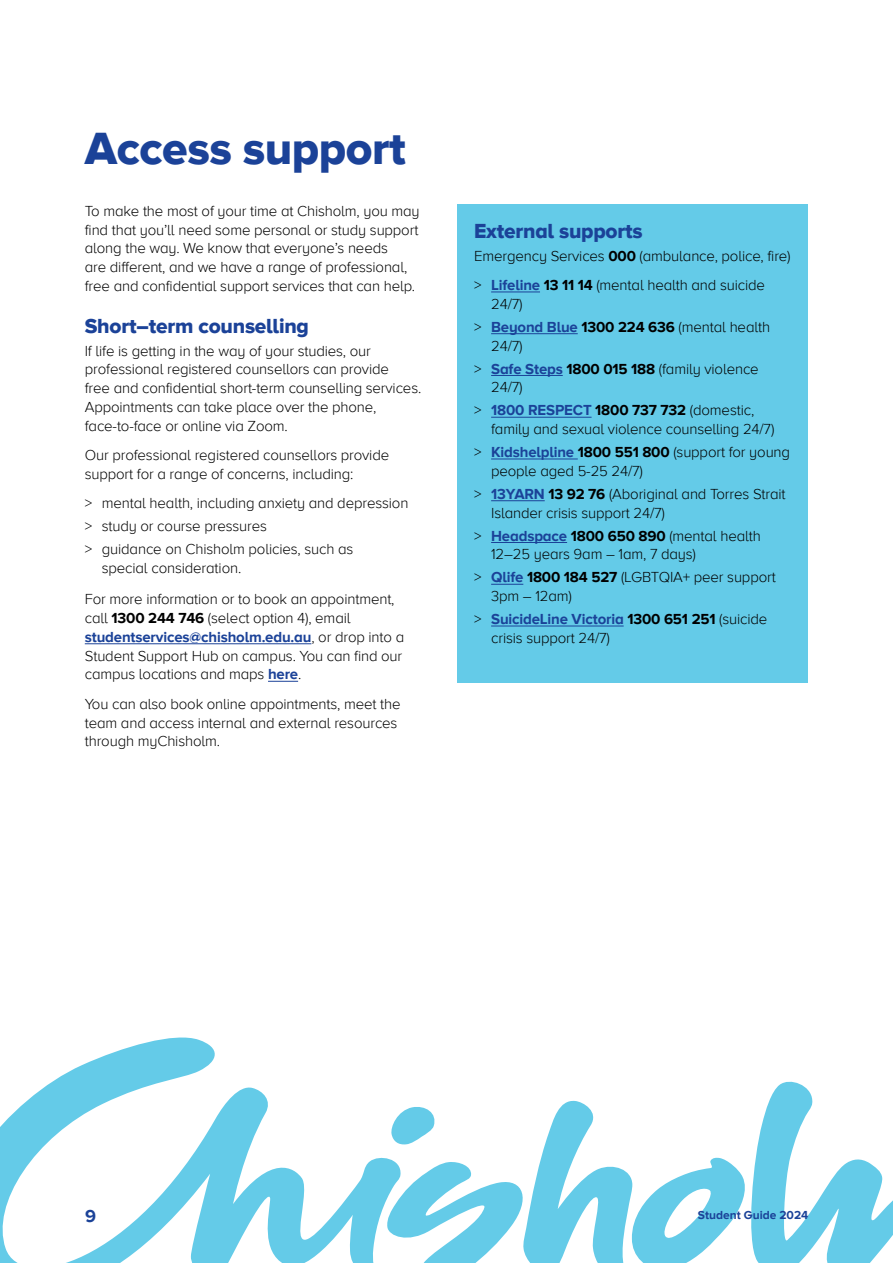
<style>
.page{position:relative;width:893px;height:1263px;background:#fff}
.page>*{position:absolute;margin:0;border:0;box-sizing:border-box;transform-origin:0 0}
.Heading_1{font:46.5px "Proxima Nova A Extrabld";letter-spacing:-.01em;color:#1b4298}
.Heading_2{font:21px "Proxima Nova A Extrabld";letter-spacing:-.01em;color:#1b4298}
.t1{font:700 18px "Proxima Nova A";color:#1b4298}
.Body_text_black{font:300 15px/18.8px "Proxima Nova A";letter-spacing:-.01em;color:#000}
.t2{font:700 12px "Proxima Nova A";color:#1b4298}
.s1{font-weight:700}
.s2{font-weight:700;color:#1b4298}
</style>
<div class="page">
<hr style="left:85px;top:643px;width:226px;height:1px;background:#1b4298">
<hr style="left:268px;top:681px;width:30px;height:1px;background:#1b4298">
<div style="left:457px;top:204px;width:351px;height:479px;background:#64cbe8"></div>
<hr style="left:491px;top:292px;width:49px;height:1px;background:#1b4298">
<hr style="left:491px;top:333px;width:87px;height:1px;background:#1b4298">
<hr style="left:491px;top:375px;width:72px;height:1px;background:#1b4298">
<hr style="left:491px;top:417px;width:101px;height:1px;background:#1b4298">
<hr style="left:491px;top:459px;width:87px;height:1px;background:#1b4298">
<hr style="left:491px;top:500px;width:54px;height:1px;background:#1b4298">
<hr style="left:491px;top:542px;width:76px;height:1px;background:#1b4298">
<hr style="left:491px;top:584px;width:32px;height:1px;background:#1b4298">
<hr style="left:491px;top:626px;width:133px;height:1px;background:#1b4298">
<svg style="left:0;top:1037px;width:386px;height:226px"></svg>
<svg style="left:386px;top:1081px;width:507px;height:182px"></svg>
<h2 class="Heading_1" style="left:85px;top:122px;width:323px">Access support</h2>
<p class="Body_text_black" style="left:85px;top:202px;width:336px">To make the most of your time at Chisholm, you may find that you’ll need some personal or study support along the way. We know that everyone’s needs<br>are different, and we have a range of professional, free and confidential support services that can help.</p>
<h3 class="Heading_2" style="left:85px;top:313px;width:226px">Short–term counselling</h3>
<p class="Body_text_black" style="left:85px;top:341px;width:338px">If life is getting in the way of your studies, our professional registered counsellors can provide<br>free and confidential short-term counselling services.<br>Appointments can take place over the phone, face-to-face or online via Zoom.</p>
<p class="Body_text_black" style="left:85px;top:446px;width:306px">Our professional registered counsellors provide support for a range of concerns, including:</p>
<p class="Body_text_black" style="left:85px;top:494px;width:325px">&gt; mental health, including anxiety and depression</p>
<p class="Body_text_black" style="left:85px;top:517px;width:184px">&gt; study or course pressures</p>
<p class="Body_text_black" style="left:102px;top:540px;width:253px;text-indent:-17px">&gt; guidance on Chisholm policies, such as special consideration.</p>
<p class="Body_text_black" style="left:85px;top:590px;width:321px">For more information or to book an appointment, call <span class="s1">1300 244 746</span> (select option 4), email <span class="s2">studentservices@chisholm.edu.au</span>, or drop into a Student Support Hub on campus. You can find our campus locations and maps <span class="s2">here</span>.</p>
<p class="Body_text_black" style="left:85px;top:695px;width:317px">You can also book online appointments, meet the team and access internal and external resources through myChisholm.</p>
<h3 class="Heading_2" style="left:474px;top:219px;width:170px">External supports</h3>
<p class="Body_text_black" style="left:474px;top:247px;width:318px">Emergency Services <span class="s1">000</span> (ambulance, police, fire)</p>
<p class="Body_text_black" style="left:491px;top:276px;width:275px;text-indent:-17px">&gt; <span class="s2">Lifeline</span> <span class="s1">13 11 14</span> (mental health and suicide<br>24/7)</p>
<p class="Body_text_black" style="left:491px;top:318px;width:281px;text-indent:-17px">&gt; <span class="s2">Beyond Blue</span> <span class="s1">1300 224 636</span> (mental health<br>24/7)</p>
<p class="Body_text_black" style="left:491px;top:359px;width:269px;text-indent:-17px">&gt; <span class="s2">Safe Steps</span> <span class="s1">1800 015 188</span> (family violence<br>24/7)</p>
<p class="Body_text_black" style="left:491px;top:401px;width:285px;text-indent:-17px">&gt; <span class="s2">1800 RESPECT</span> <span class="s1">1800 737 732</span> (domestic, family and sexual violence counselling 24/7)</p>
<p class="Body_text_black" style="left:491px;top:443px;width:300px;text-indent:-17px">&gt; <span class="s2">Kidshelpline</span> <span class="s1">1800 551 800</span> (support for young people aged 5-25 24/7)</p>
<p class="Body_text_black" style="left:491px;top:485px;width:296px;text-indent:-17px">&gt; <span class="s2">13YARN</span> <span class="s1">13 92 76</span> (Aboriginal and Torres Strait<br>Islander crisis support 24/7)</p>
<p class="Body_text_black" style="left:491px;top:526px;width:271px;text-indent:-17px">&gt; <span class="s2">Headspace</span> <span class="s1">1800 650 890</span> (mental health<br>12–25 years 9am – 1am, 7 days)</p>
<p class="Body_text_black" style="left:491px;top:568px;width:286px;text-indent:-17px">&gt; <span class="s2">Qlife</span> <span class="s1">1800 184 527</span> (LGBTQIA+ peer support<br>3pm – 12am)</p>
<p class="Body_text_black" style="left:491px;top:610px;width:278px;text-indent:-17px">&gt; <span class="s2">SuicideLine Victoria</span> <span class="s1">1300 651 251</span> (suicide crisis support 24/7)</p>
<p class="t1" style="left:85px;top:1205px;width:12px">9</p>
<p class="t2" style="left:698px;top:1208px;width:112px">Student Guide 2024</p>
</div>
